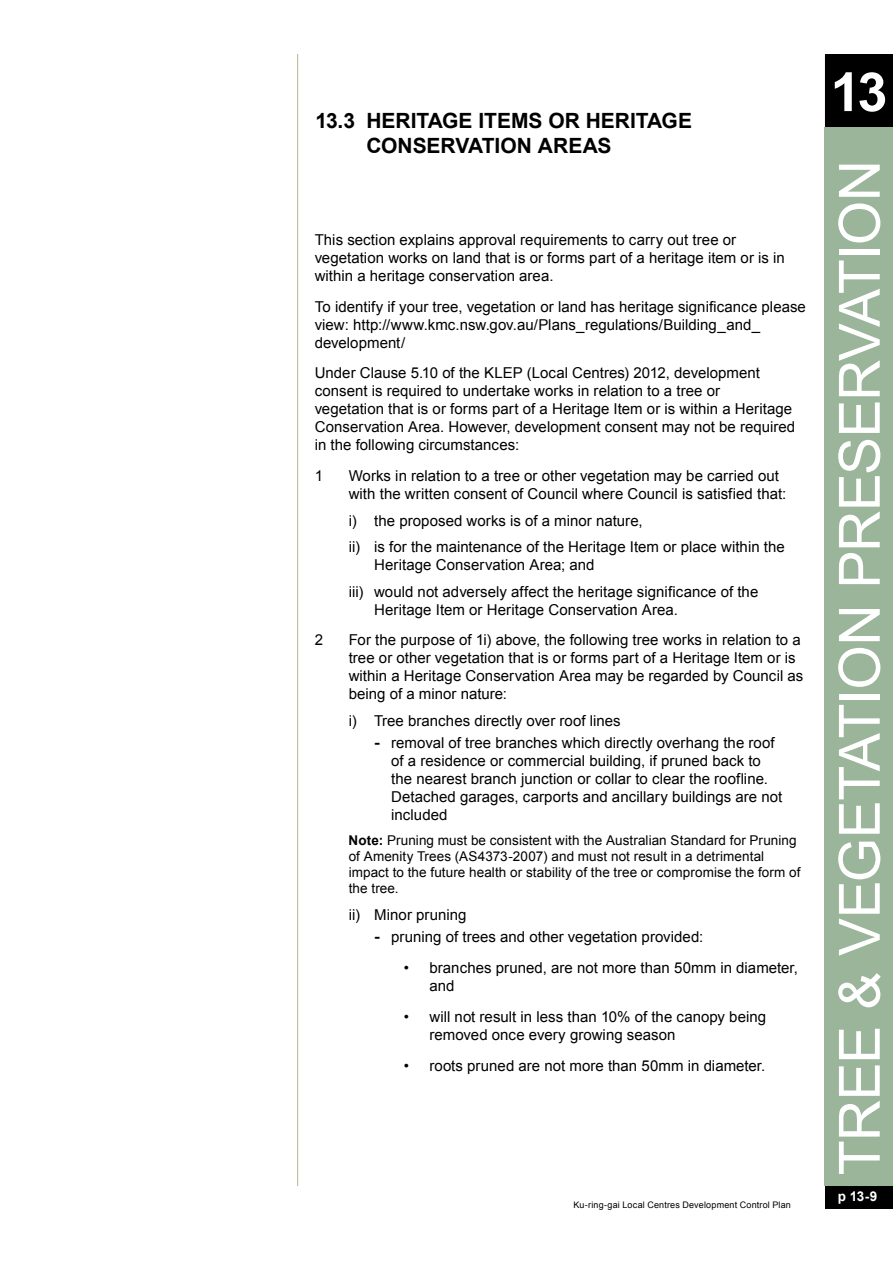
<style>
.page{position:relative;width:893px;height:1263px;background:#fff}
.page>*{position:absolute;margin:0;border:0;box-sizing:border-box;transform-origin:0 0}
.t1{font:57px "Arial";letter-spacing:-.02em;color:#fff}
.t2{font:700 54px "Arial";color:#fff}
.t3{font:700 21px/25.2px "Arial";color:#000}
.t4{font:15px/18px "Arial";letter-spacing:.005em;color:#000}
.t5{font:13.5px/16.2px "Arial";letter-spacing:.005em;color:#000}
.t6{font:700 13.5px "Arial";color:#fff}
.t7{font:9px "Arial";letter-spacing:.02em;color:#000}
.s1{font-family:"DIN";font-weight:700}
.s2{font-weight:700}
</style>
<div class="page">
<div style="left:825px;top:54px;width:68px;height:74px;background:#000"></div>
<div style="left:825px;top:1186px;width:68px;height:23px;background:#000"></div>
<hr style="left:297px;top:54px;width:1px;height:1132px;background:#b6b491">
<div style="left:825px;top:128px;width:68px;height:1058px;background:#9ab59a"></div>
<h3 class="t3" style="left:366px;top:108px;width:327px;text-indent:-51px">13.3 HERITAGE ITEMS OR HERITAGE<br>CONSERVATION AREAS</h3>
<p class="t4" style="left:315px;top:231px;width:472px">This section explains approval requirements to carry out tree or vegetation works on land that is or forms part of a heritage item or is in within a heritage conservation area.</p>
<p class="t4" style="left:315px;top:297px;width:493px">To identify if your tree, vegetation or land has heritage significance please view: http://www.kmc.nsw.gov.au/Plans_regulations/Building_and_ development/</p>
<p class="t4" style="left:315px;top:364px;width:482px">Under Clause 5.10 of the KLEP (Local Centres) 2012, development consent is required to undertake works in relation to a tree or<br>vegetation that is or forms part of a Heritage Item or is within a Heritage Conservation Area. However, development consent may not be required in the following circumstances:</p>
<p class="t4" style="left:315px;top:467px;width:10px">1</p>
<p class="t4" style="left:349px;top:467px;width:439px">Works in relation to a tree or other vegetation may be carried out with the written consent of Council where Council is satisfied that:</p>
<p class="t4" style="left:349px;top:507px;width:438px;line-height:26.5px">i) the proposed works is of a minor nature,<br>ii) is for the maintenance of the Heritage Item or place within the</p>
<p class="t4" style="left:349px;top:552px;width:411px;line-height:26.5px;text-indent:26px">Heritage Conservation Area; and<br>iii) would not adversely affect the heritage significance of the</p>
<p class="t4" style="left:374px;top:600px;width:305px">Heritage Item or Heritage Conservation Area.</p>
<p class="t4" style="left:315px;top:631px;width:10px">2</p>
<p class="t4" style="left:349px;top:631px;width:456px">For the purpose of 1i) above, the following tree works in relation to a tree or other vegetation that is or forms part of a Heritage Item or is within a Heritage Conservation Area may be regarded by Council as being of a minor nature:</p>
<p class="t4" style="left:349px;top:712px;width:273px">i) Tree branches directly over roof lines</p>
<p class="t4" style="left:391px;top:734px;width:393px;text-indent:-17px"><span class="s1">-</span> removal of tree branches which directly overhang the roof of a residence or commercial building, if pruned back to the nearest branch junction or collar to clear the roofline.<br>Detached garages, carports and ancillary buildings are not included</p>
<p class="t5" style="left:348px;top:832px;width:454px"><span class="s2">Note:</span> Pruning must be consistent with the Australian Standard for Pruning of Amenity Trees (AS4373-2007) and must not result in a detrimental impact to the future health or stability of the tree or compromise the form of the tree.</p>
<p class="t4" style="left:349px;top:906px;width:119px">ii) Minor pruning</p>
<p class="t4" style="left:374px;top:928px;width:330px"><span class="s1">-</span> pruning of trees and other vegetation provided:</p>
<p class="t4" style="left:429px;top:959px;width:370px;text-indent:-26px">• branches pruned, are not more than 50mm in diameter, and</p>
<p class="t4" style="left:429px;top:1008px;width:338px;text-indent:-26px">• will not result in less than 10% of the canopy being removed once every growing season</p>
<p class="t4" style="left:404px;top:1056px;width:363px">• roots pruned are not more than 50mm in diameter.</p>
<p class="t7" style="left:573px;top:1199px;width:219px">Ku-ring-gai Local Centres Development Control Plan</p>
<h2 class="t2" style="left:830px;top:56px;width:58px">13</h2>
<h1 class="t1" style="left:822px;top:1175px;width:1017px;rotate:-90deg">TREE &amp; VEGETATION PRESERVATION</h1>
<p class="t6" style="left:838px;top:1187px;width:41px">p 13-9</p>
</div>
